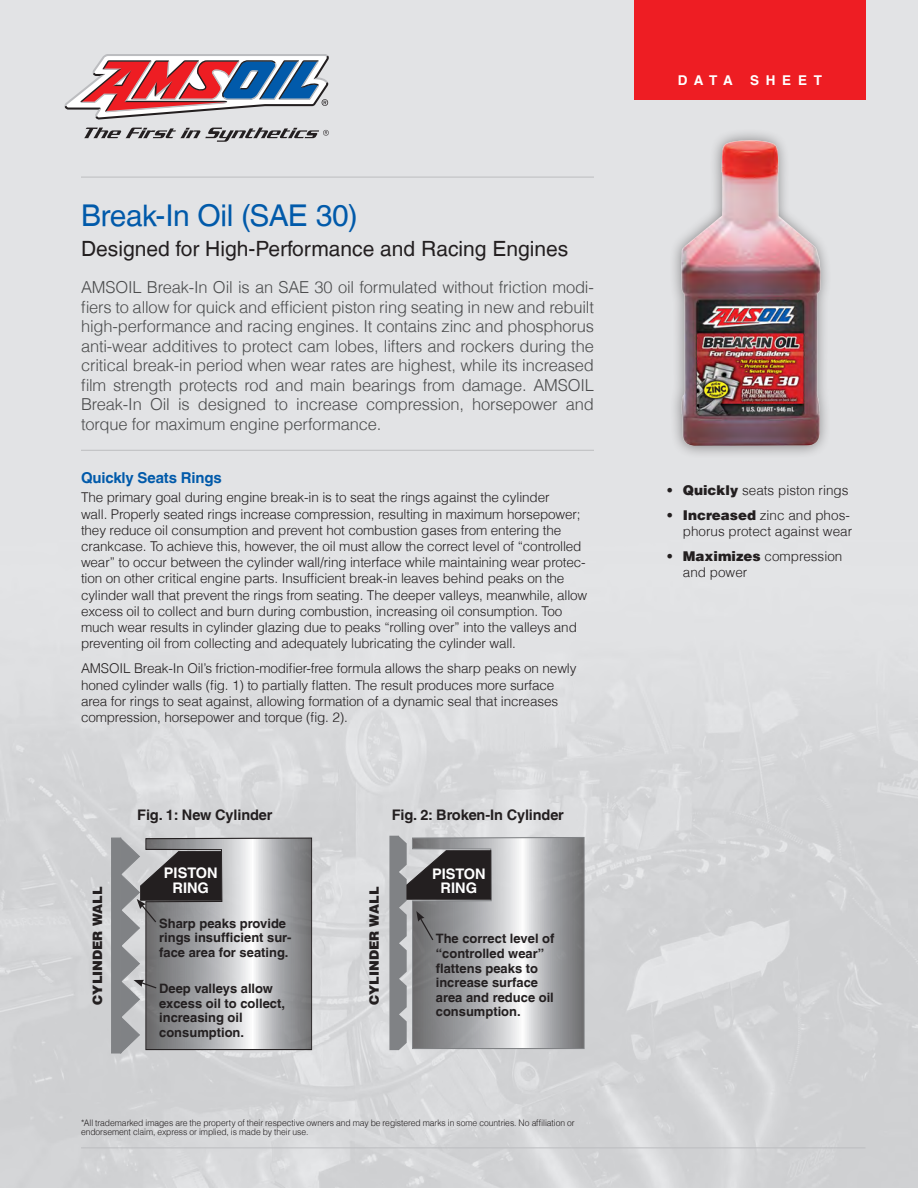
<style>
.page{position:relative;width:918px;height:1188px;background:#fff}
.page>*{position:absolute;margin:0;border:0;box-sizing:border-box;transform-origin:0 0}
.t1{font:30px "Helvetica LT";letter-spacing:-.02em;color:#015aaa}
.t2{font:21px "Helvetica LT";color:#231f20}
.GrayLeadInCopy{font:300 16.5px/19.5px "Helvetica LT";letter-spacing:-.01em;color:#4b4c4d;text-align:justify}
.BlueSubhead{font:700 15px "Helvetica LT";letter-spacing:-.01em;color:#015aaa}
.BodyCopyNew{font:700 14.55px "Helvetica LT";letter-spacing:-.01em;color:#231f20}
.t3{font:700 14.55px "Helvetica LT";color:#fff}
.BodyCopyNew-2{font:300 13.5px/16.2px "Helvetica LT";letter-spacing:-.01em;color:#231f20}
.BodyCopyNew-3{font:700 13.5px "Helvetica LT";letter-spacing:.5em;color:#fff}
.t4{font:700 12.9px/14.5px "Helvetica LT";color:#231f20}
.t5{font:900 12.9px "Helvetica LT";color:#231f20}
.BodyCopyEnd{font:300 9px/9px "Helvetica LT";letter-spacing:-.005em;color:#231f20;scale:.95 1}
.s1{font-weight:900}
</style>
<div class="page">
<svg style="left:84px;top:128px;width:245px;height:14px;background:#a7a6a8"></svg>
<svg style="left:64px;top:54px;width:265px;height:66px"></svg>
<hr style="left:81px;top:450px;width:513px;height:1px;background:#bcbdc0">
<hr style="left:81px;top:1148px;width:785px;height:1px;background:#bcbdc0">
<hr style="left:81px;top:177px;width:513px;height:1px;background:#bcbdc0">
<div style="left:634px;top:0;width:232px;height:100px;background:#ee1d23"></div>
<div style="left:669px;top:128px;width:163px;height:330px;background:#231f20;opacity:.5"></div>
<img style="left:676px;top:136px;width:149px;height:314px">
<svg style="left:389px;top:836px;width:195px;height:214px;background:#9e9fa1"></svg>
<svg style="left:111px;top:838px;width:201px;height:216px;background:#9d9ea0"></svg>
<p class="t1" style="left:81px;top:198px;width:278px">Break-In Oil (SAE 30)</p>
<p class="t2" style="left:81px;top:236px;width:489px">Designed for High-Performance and Racing Engines</p>
<p class="GrayLeadInCopy" style="left:81px;top:277px;width:515px">AMSOIL Break-In Oil is an SAE 30 oil formulated without friction modi&shy;fiers to allow for quick and efficient piston ring seating in new and rebuilt high-performance and racing engines. It contains zinc and phosphorus anti-wear additives to protect cam lobes, lifters and rockers during the critical break-in period when wear rates are highest, while its increased film strength protects rod and main bearings from damage. AMSOIL Break-In Oil is designed to increase compression, horsepower and torque for maximum engine performance.</p>
<p class="BlueSubhead" style="left:81px;top:469px;width:142px">Quickly Seats Rings</p>
<p class="BodyCopyNew-2" style="left:81px;top:489px;width:508px">The primary goal during engine break-in is to seat the rings against the cylinder<br>wall. Properly seated rings increase compression, resulting in maximum horsepower; they reduce oil consumption and prevent hot combustion gases from entering the crankcase. To achieve this, however, the oil must allow the correct level of “controlled wear” to occur between the cylinder wall/ring interface while maintaining wear protec&shy;tion on other critical engine parts. Insufficient break-in leaves behind peaks on the cylinder wall that prevent the rings from seating. The deeper valleys, meanwhile, allow excess oil to collect and burn during combustion, increasing oil consumption. Too much wear results in cylinder glazing due to peaks “rolling over” into the valleys and preventing oil from collecting and adequately lubricating the cylinder wall.</p>
<p class="BodyCopyNew-2" style="left:81px;top:660px;width:497px">AMSOIL Break-In Oil’s friction-modifier-free formula allows the sharp peaks on newly honed cylinder walls (fig. 1) to partially flatten. The result produces more surface area for rings to seat against, allowing formation of a dynamic seal that increases compression, horsepower and torque (fig. 2).</p>
<p class="t5" style="left:89px;top:1005px;width:120px;rotate:-90deg">CYLINDER WALL</p>
<p class="BodyCopyNew" style="left:137px;top:806px;width:137px">Fig. 1: New Cylinder</p>
<p class="t3" style="left:164px;top:864px;width:55px">PISTON</p>
<p class="t3" style="left:173px;top:879px;width:38px">RING</p>
<p class="t4" style="left:159px;top:916px;width:134px">Sharp peaks provide rings insufficient sur&shy;face area for seating.</p>
<p class="t4" style="left:159px;top:981px;width:127px">Deep valleys allow excess oil to collect, increasing oil consumption.</p>
<p class="BodyCopyNew" style="left:392px;top:806px;width:174px">Fig. 2: Broken-In Cylinder</p>
<p class="t5" style="left:366px;top:1005px;width:120px;rotate:-90deg">CYLINDER WALL</p>
<p class="t3" style="left:432px;top:865px;width:55px">PISTON</p>
<p class="t3" style="left:441px;top:879px;width:38px">RING</p>
<p class="t4" style="left:436px;top:931px;width:120px">The correct level of “controlled wear” flattens peaks to increase surface area and reduce oil consumption.</p>
<p class="BodyCopyEnd" style="left:81px;top:1119px;width:521px">*All trademarked images are the property of their respective owners and may be registered marks in some countries. No affiliation or endorsement claim, express or implied, is made by their use.</p>
<p class="BodyCopyNew-3" style="left:678px;top:72px;width:56px">DATA</p>
<p class="BodyCopyNew-3" style="left:750px;top:72px;width:74px">SHEET</p>
<p class="BodyCopyNew-2" style="left:666px;top:482px;width:184px"><span class="s1">• Quickly</span> seats piston rings</p>
<p class="BodyCopyNew-2" style="left:666px;top:507px;width:187px;text-align:right"><span class="s1">• Increased</span> zinc and phos&shy;phorus protect against wear</p>
<p class="BodyCopyNew-2" style="left:683px;top:548px;width:161px;text-indent:-16px"><span class="s1">• Maximizes</span> compression and power</p>
</div>
